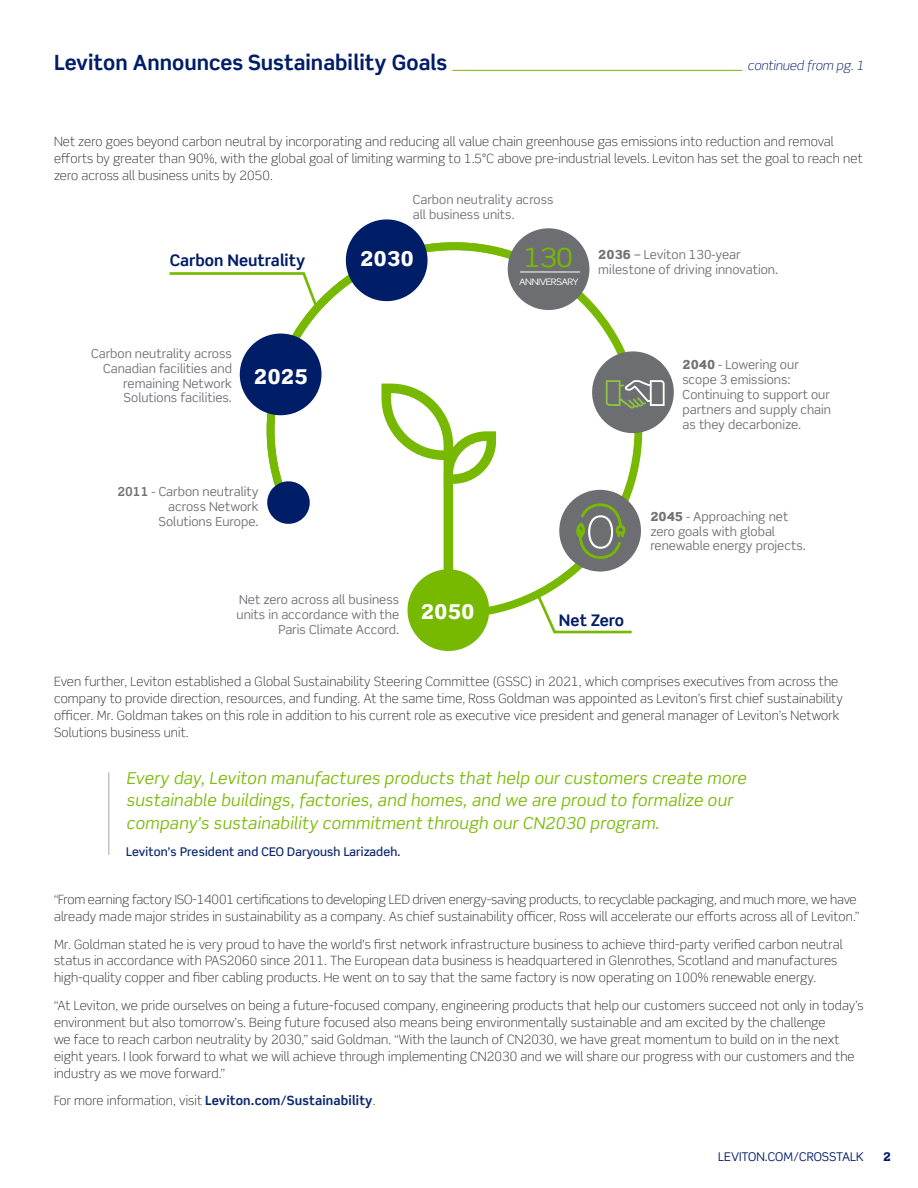
<style>
.page{position:relative;width:918px;height:1188px;background:#fff}
.page>*{position:absolute;margin:0;border:0;box-sizing:border-box;transform-origin:0 0}
.t1{font:26.25px "Scene Std";color:#76b900;scale:1.1 1}
.NL_-_Headers_Continu{font:700 21px "Scene Std";color:#001d68}
.t2{font:900 20.55px "Scene Std";color:#fff}
.NL_-_Body_Copy{font:italic 16.5px/22.5px "Scene Std";letter-spacing:.01em;color:#7dbc0d}
.t3{font:700 15.9px "Scene Std";color:#001d68}
.NL_-_Body_Copy-2{font:300 12.75px/16.8px "Scene Std";letter-spacing:.01em;color:#312f30}
.NL_-_Body_Copy-3{font:300 12.75px/16.8px "Scene Std";letter-spacing:-.01em;color:#312f30}
.NL_-_Body_Copy-4{font:700 12.75px "Scene Std";letter-spacing:.01em;color:#0d286f}
.NL_-_Headers_Continu-2{font:italic 300 12.75px "Scene Std";color:#001d68}
.t4{font:12.45px/14.9px "Scene Std";color:#707276}
.NL_-_Body_Copy-5{font:500 12px "Scene Std";letter-spacing:.01em;color:#0d286f}
.t5{font:12px "Scene Std";color:#001d68}
.t6{font:900 12px "Scene Std";color:#001d68}
.t7{font:9px "Scene Std";letter-spacing:-.05em;color:#fff;scale:1.1 1}
.s1{font-weight:700}
.s2{font-weight:900}
.s3{font-weight:300;color:#312f30}
</style>
<div class="page">
<hr style="left:452px;top:70px;width:290px;height:1px;background:#76b900">
<svg style="left:496px;top:242px;width:146px;height:372px"></svg>
<svg style="left:267px;top:242px;width:263px;height:273px"></svg>
<div style="left:408px;top:569px;width:81px;height:82px;background:#76b900;border-radius:50%"></div>
<div style="left:559px;top:490px;width:82px;height:82px;background:#6d6e71;border-radius:50%"></div>
<svg style="left:576px;top:503px;width:50px;height:56px"></svg>
<svg style="left:340px;top:219px;width:93px;height:88px"></svg>
<div style="left:240px;top:334px;width:82px;height:81px;background:#001d68;border-radius:50%"></div>
<svg style="left:267px;top:478px;width:46px;height:46px"></svg>
<svg style="left:381px;top:384px;width:115px;height:234px"></svg>
<div style="left:508px;top:228px;width:81px;height:82px;background:#6d6e71;border-radius:50%"></div>
<hr style="left:520px;top:272px;width:60px;height:1px;background:#fff">
<svg style="left:169px;top:271px;width:151px;height:39px"></svg>
<svg style="left:535px;top:594px;width:99px;height:40px"></svg>
<svg style="left:587px;top:346px;width:87px;height:92px"></svg>
<hr style="left:108px;top:772px;width:2px;height:83px;background:#878787">
<p class="NL_-_Headers_Continu" style="left:54px;top:50px;width:395px">Leviton Announces Sustainability Goals</p>
<p class="NL_-_Headers_Continu-2" style="left:747px;top:58px;width:118px">continued from pg. 1</p>
<p class="NL_-_Body_Copy-2" style="left:54px;top:133px;width:810px">Net zero goes beyond carbon neutral by incorporating and reducing all value chain greenhouse gas emissions into reduction and removal efforts by greater than 90%, with the global goal of limiting warming to 1.5°C above pre-industrial levels. Leviton has set the goal to reach net zero across all business units by 2050.</p>
<p class="t3" style="left:170px;top:250px;width:137px">Carbon Neutrality</p>
<p class="t4" style="left:91px;top:346px;width:142px;text-align:right">Carbon neutrality across<br>Canadian facilities and remaining Network<br>Solutions facilities.</p>
<p class="t2" style="left:254px;top:363px;width:55px">2025</p>
<p class="t4" style="left:117px;top:484px;width:143px;text-align:right"><span class="s1">2011</span> - Carbon neutrality across Network<br>Solutions Europe.</p>
<p class="t4" style="left:413px;top:192px;width:142px">Carbon neutrality across all business units.</p>
<p class="t2" style="left:360px;top:245px;width:55px">2030</p>
<p class="t1" style="left:524px;top:241px;width:47px">130</p>
<p class="t7" style="left:519px;top:276px;width:56px">ANNIVERSARY</p>
<p class="t4" style="left:598px;top:247px;width:181px"><span class="s2">2036</span> – Leviton 130-year milestone of driving innovation.</p>
<p class="t4" style="left:683px;top:357px;width:150px"><span class="s2">2040</span> - Lowering our scope 3 emissions:<br>Continuing to support our partners and supply chain as they decarbonize.</p>
<p class="t4" style="left:650px;top:509px;width:157px"><span class="s2">2045</span> - Approaching net zero goals with global renewable energy projects.</p>
<p class="t4" style="left:237px;top:592px;width:164px;text-align:right">Net zero across all business units in accordance with the<br>Paris Climate Accord.</p>
<p class="t2" style="left:421px;top:598px;width:55px">2050</p>
<p class="t3" style="left:559px;top:610px;width:67px">Net Zero</p>
<p class="NL_-_Body_Copy-2" style="left:54px;top:673px;width:790px">Even further, Leviton established a Global Sustainability Steering Committee (GSSC) in 2021, which comprises executives from across the company to provide direction, resources, and funding. At the same time, Ross Goldman was appointed as Leviton’s first chief sustainability officer. Mr. Goldman takes on this role in addition to his current role as executive vice president and general manager of Leviton’s Network Solutions business unit.</p>
<p class="NL_-_Body_Copy" style="left:126px;top:766px;width:622px">Every day, Leviton manufactures products that help our customers create more sustainable buildings, factories, and homes, and we are proud to formalize our company’s sustainability commitment through our CN2030 program.</p>
<p class="NL_-_Body_Copy-5" style="left:126px;top:844px;width:276px">Leviton’s President and CEO Daryoush Larizadeh.</p>
<p class="NL_-_Body_Copy-3" style="left:54px;top:891px;width:807px">“From earning factory ISO-14001 certifications to developing LED driven energy-saving products, to recyclable packaging, and much more, we have already made major strides in sustainability as a company. As chief sustainability officer, Ross will accelerate our efforts across all of Leviton.”</p>
<p class="NL_-_Body_Copy-2" style="left:54px;top:936px;width:790px">Mr. Goldman stated he is very proud to have the world's first network infrastructure business to achieve third-party verified carbon neutral status in accordance with PAS2060 since 2011. The European data business is headquartered in Glenrothes, Scotland and manufactures high-quality copper and fiber cabling products. He went on to say that the same factory is now operating on 100% renewable energy.</p>
<p class="NL_-_Body_Copy-2" style="left:54px;top:997px;width:811px">“At Leviton, we pride ourselves on being a future-focused company, engineering products that help our customers succeed not only in today’s environment but also tomorrow’s. Being future focused also means being environmentally sustainable and am excited by the challenge<br>we face to reach carbon neutrality by 2030,” said Goldman. “With the launch of CN2030, we have great momentum to build on in the next eight years. I look forward to what we will achieve through implementing CN2030 and we will share our progress with our customers and the industry as we move forward.”</p>
<p class="NL_-_Body_Copy-4" style="left:54px;top:1093px;width:323px"><span class="s3">For more information, visit</span> Leviton.com/Sustainability<span class="s3">.</span></p>
<p class="t5" style="left:718px;top:1149px;width:147px">LEVITON.COM/CROSSTALK</p>
<p class="t6" style="left:883px;top:1149px;width:9px">2</p>
</div>
